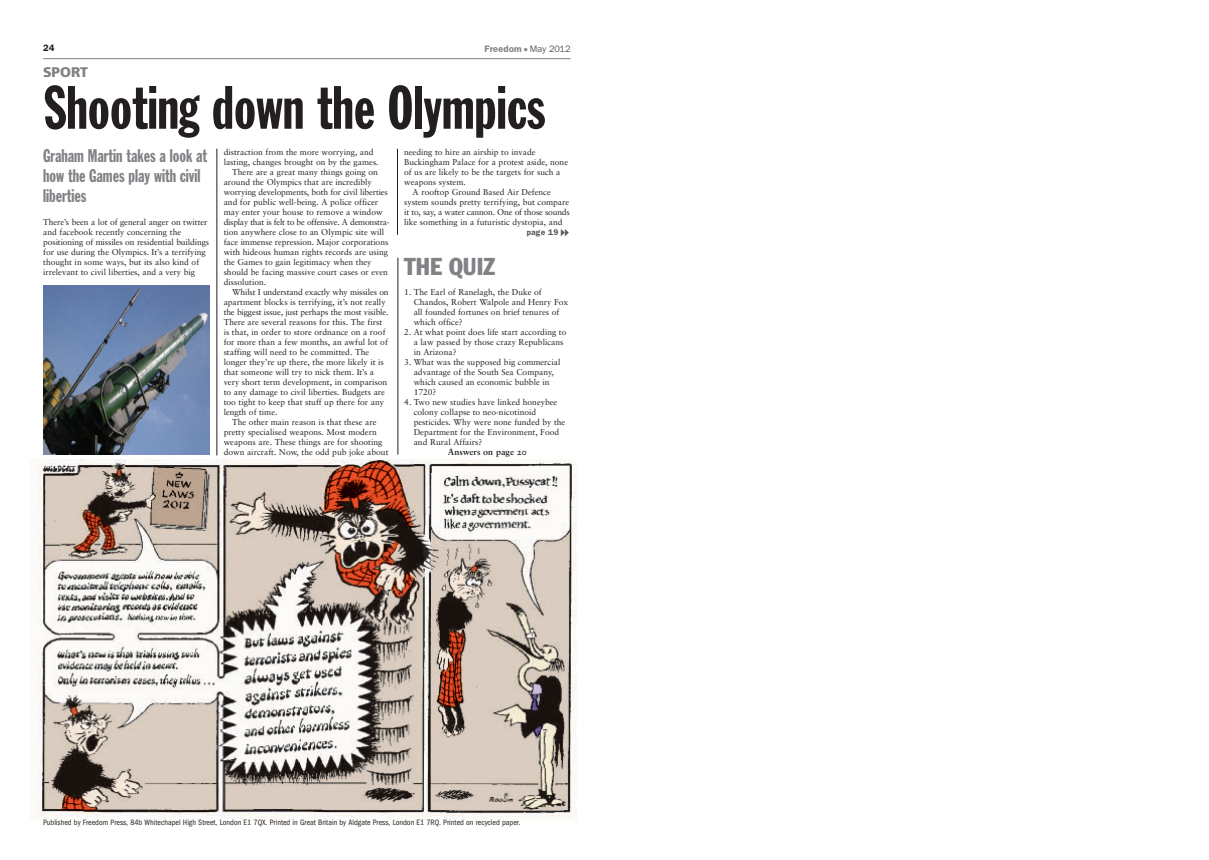
<style>
.page{position:relative;width:1209px;height:860px;background:#fff}
.page>*{position:absolute;margin:0;border:0;box-sizing:border-box;transform-origin:0 0}
.t1{font:60px "Franklin Gothic Extra Cond";color:#231f20}
.t2{font:condensed 24px "Franklin Gothic";color:#808285}
.t3{font:18px/20px "Franklin Gothic Extra Cond";color:#808285}
.t4{font:900 14px "Frutiger";color:#808285}
.t5{font:9px "Sabon Bold Os F";color:#231f20}
.t6{font:8.5px/10px "Sabon";color:#231f20}
.t7{font:8.5px "Sabon";letter-spacing:-.03em;color:#231f20}
.t8{font:8.5px "Sabon";letter-spacing:-.02em;color:#231f20}
.t9{font:condensed 8px "Franklin Gothic";color:#231f20}
.t10{font:8px "Franklin Demi";color:#808285}
.t11{font:8px "Franklin Demi";color:#231f20}
.t12{font:7px "Franklin Demi";color:#57585a}
.s1{font-family:"Franklin"}
.s2{font-family:"Franklin";color:#57585a}
</style>
<div class="page">
<hr style="left:43px;top:58px;width:527px;height:1px;background:#808285">
<img style="left:37px;top:459px;width:540px;height:361px">
<hr style="left:397px;top:149px;width:1px;height:86px;background:#231f20">
<hr style="left:217px;top:149px;width:1px;height:306px;background:#231f20">
<hr style="left:398px;top:258px;width:1px;height:197px;background:#231f20">
<img style="left:43px;top:285px;width:166px;height:170px">
<p class="t11" style="left:43px;top:44px;width:13px">24</p>
<h3 class="t4" style="left:43px;top:66px;width:46px">SPORT</h3>
<p class="t10" style="left:484px;top:45px;width:88px">Freedom <span class="s1">•</span> <span class="s2">May 2012</span></p>
<h1 class="t1" style="left:44px;top:86px;width:503px">Shooting down the Olympics</h1>
<h3 class="t3" style="left:43px;top:147px;width:165px">Graham Martin takes a look at how the Games play with civil liberties</h3>
<p class="t6" style="left:43px;top:218px;width:167px">There’s been a lot of general anger on twitter and facebook recently concerning the positioning of missiles on residential buildings for use during the Olympics. It’s a terrifying thought in some ways, but its also kind of irrelevant to civil liberties, and a very big</p>
<p class="t6" style="left:224px;top:148px;width:151px">distraction from the more worrying, and</p>
<p class="t6" style="left:224px;top:158px;width:156px">lasting, changes brought on by the games.</p>
<p class="t6" style="left:232px;top:168px;width:147px">There are a great many things going on</p>
<p class="t6" style="left:224px;top:178px;width:150px">around the Olympics that are incredibly</p>
<p class="t6" style="left:224px;top:188px;width:166px">worrying developments, both for civil liberties</p>
<p class="t6" style="left:224px;top:198px;width:156px">and for public well-being. A police officer</p>
<p class="t6" style="left:224px;top:208px;width:160px">may enter your house to remove a window</p>
<p class="t7" style="left:224px;top:218px;width:167px">display that is felt to be offensive. A demonstra -</p>
<p class="t6" style="left:224px;top:228px;width:162px">tion anywhere close to an Olympic site will</p>
<p class="t6" style="left:224px;top:238px;width:166px">face immense repression. Major corporations</p>
<p class="t6" style="left:224px;top:248px;width:166px">with hideous human rights records are using</p>
<p class="t6" style="left:224px;top:258px;width:149px">the Games to gain legitimacy when they</p>
<p class="t6" style="left:224px;top:268px;width:166px">should be facing massive court cases or even</p>
<p class="t6" style="left:224px;top:278px;width:44px">dissolution.</p>
<p class="t6" style="left:232px;top:288px;width:158px">Whilst I understand exactly why missiles on</p>
<p class="t6" style="left:224px;top:298px;width:163px">apartment blocks is terrifying, it’s not really</p>
<p class="t6" style="left:224px;top:308px;width:166px">the biggest issue, just perhaps the most visible.</p>
<p class="t6" style="left:224px;top:318px;width:160px">There are several reasons for this. The first</p>
<p class="t6" style="left:224px;top:328px;width:163px">is that, in order to store ordnance on a roof</p>
<p class="t6" style="left:224px;top:338px;width:166px">for more than a few months, an awful lot of</p>
<p class="t6" style="left:224px;top:348px;width:147px">staffing will need to be committed. The</p>
<p class="t6" style="left:224px;top:358px;width:162px">longer they’re up there, the more likely it is</p>
<p class="t6" style="left:224px;top:368px;width:152px">that someone will try to nick them. It’s a</p>
<p class="t6" style="left:224px;top:378px;width:165px">very short term development, in comparison</p>
<p class="t6" style="left:224px;top:388px;width:163px">to any damage to civil liberties. Budgets are</p>
<p class="t6" style="left:224px;top:398px;width:162px">too tight to keep that stuff up there for any</p>
<p class="t6" style="left:224px;top:408px;width:55px">length of time.</p>
<p class="t6" style="left:232px;top:418px;width:146px">The other main reason is that these are</p>
<p class="t6" style="left:224px;top:428px;width:155px">pretty specialised weapons. Most modern</p>
<p class="t6" style="left:224px;top:438px;width:160px">weapons are. These things are for shooting</p>
<p class="t6" style="left:224px;top:448px;width:166px">down aircraft. Now, the odd pub joke about</p>
<p class="t6" style="left:404px;top:148px;width:133px">needing to hire an airship to invade</p>
<p class="t6" style="left:404px;top:158px;width:165px">Buckingham Palace for a protest aside, none</p>
<p class="t6" style="left:404px;top:168px;width:158px">of us are likely to be the targets for such a</p>
<p class="t6" style="left:404px;top:178px;width:63px">weapons system.</p>
<p class="t6" style="left:413px;top:188px;width:140px">A rooftop Ground Based Air Defence</p>
<p class="t6" style="left:404px;top:198px;width:167px">system sounds pretty terrifying, but compare</p>
<p class="t8" style="left:404px;top:208px;width:167px">it to, say, a water cannon. One of those sounds</p>
<p class="t6" style="left:404px;top:218px;width:160px">like something in a futuristic dystopia, and</p>
<p class="t12" style="left:526px;top:228px;width:33px">page 19</p>
<h2 class="t2" style="left:404px;top:258px;width:92px">THE QUIZ</h2>
<p class="t6" style="left:414px;top:288px;width:156px;text-indent:-9px">1. The Earl of Ranelagh, the Duke of<br>Chandos, Robert Walpole and Henry Fox all founded fortunes on brief tenures of which office?</p>
<p class="t6" style="left:414px;top:328px;width:154px;text-indent:-9px">2. At what point does life start according to a law passed by those crazy Republicans in Arizona?</p>
<p class="t6" style="left:414px;top:358px;width:148px;text-indent:-9px">3. What was the supposed big commercial advantage of the South Sea Company, which caused an economic bubble in<br>1720?</p>
<p class="t6" style="left:414px;top:398px;width:153px;text-indent:-9px">4. Two new studies have linked honeybee colony collapse to neo-nicotinoid pesticides. Why were none funded by the Department for the Environment, Food and Rural Affairs?</p>
<p class="t5" style="left:448px;top:448px;width:80px">Answers on page 20</p>
<p class="t9" style="left:43px;top:818px;width:479px">Published by Freedom Press, 84b Whitechapel High Street, London E1 7QX. Printed in Great Britain by Aldgate Press, London E1 7RQ. Printed on recycled paper.</p>
</div>
